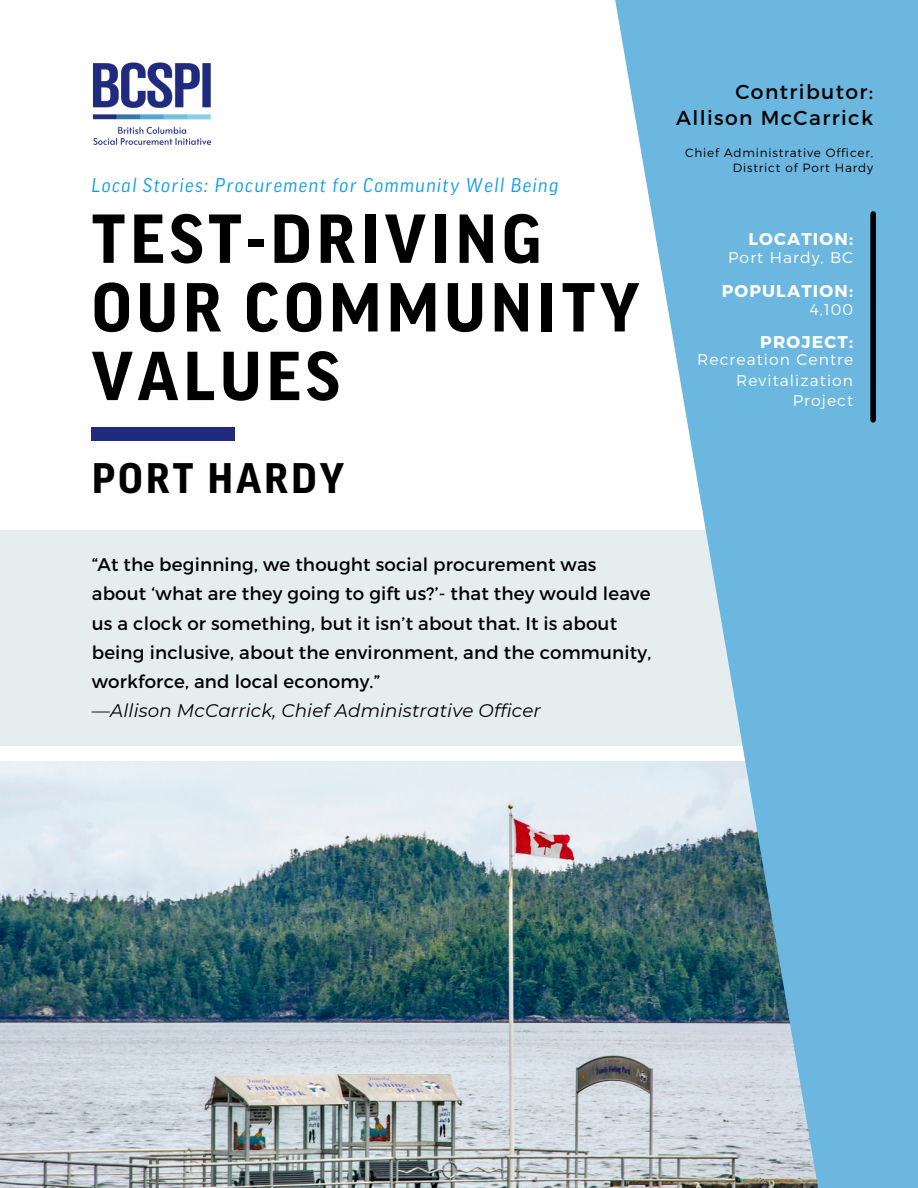
<style>
.page{position:relative;width:918px;height:1188px;background:#fff}
.page>*{position:absolute;margin:0;border:0;box-sizing:border-box;transform-origin:0 0}
.t1{font:700 66.75px/68.7px "Good Pro";letter-spacing:.07em;color:#000}
.t2{font:700 41.25px "Good Pro";letter-spacing:.07em;color:#000}
.t3{font:20.25px/25.8px "Montserrat";letter-spacing:.07em;color:#000;text-align:right}
.t4{font:italic 19.2px "Good Pro";letter-spacing:.07em;color:#139ceb}
.t5{font:18.3px/29.2px "Montserrat";letter-spacing:.01em;color:#000}
.t6{font:700 17.1px "Montserrat";letter-spacing:.07em;color:#fff}
.t7{font:300 15.6px/20.2px "Montserrat";letter-spacing:.07em;color:#fff;text-align:right}
.t8{font:300 12px/15px "Montserrat";letter-spacing:.07em;color:#000;text-align:right}
.s1{font-style:italic}
</style>
<div class="page">
<img style="left:0;top:761px;width:608px;height:426px">
<div style="left:0;top:531px;width:918px;height:215px;background:#e6edef"></div>
<svg style="left:608px;top:0;width:310px;height:1188px;background:#86bcd8"></svg>
<div style="left:92px;top:427px;width:143px;height:13px;background:#202b7f"></div>
<div style="left:870px;top:214px;width:6px;height:206px;background:#000"></div>
<img style="left:92px;top:62px;width:120px;height:83px">
<p class="t4" style="left:92px;top:176px;width:469px">Local Stories: Procurement for Community Well Being</p>
<h1 class="t1" style="left:92px;top:207px;width:549px">TEST-DRIVING<br>OUR COMMUNITY<br>VALUES</h1>
<h2 class="t2" style="left:92px;top:460px;width:254px">PORT HARDY</h2>
<p class="t5" style="left:92px;top:549px;width:561px">“At the beginning, we thought social procurement was about ‘what are they going to gift us?’- that they would leave us a clock or something, but it isn’t about that. It is about being inclusive, about the environment, and the community, workforce, and local economy.”<br>—<span class="s1">Allison McCarrick, Chief Administrative Officer</span></p>
<p class="t3" style="left:676px;top:78px;width:199px">Contributor:<br>Allison McCarrick</p>
<p class="t8" style="left:685px;top:145px;width:189px">Chief Administrative Officer,<br>District of Port Hardy</p>
<p class="t6" style="left:748px;top:227px;width:106px">LOCATION:</p>
<p class="t7" style="left:728px;top:246px;width:127px">Port Hardy, BC</p>
<p class="t6" style="left:722px;top:280px;width:133px">POPULATION:</p>
<p class="t7" style="left:810px;top:299px;width:45px">4,100</p>
<p class="t6" style="left:760px;top:331px;width:94px">PROJECT:</p>
<p class="t7" style="left:697px;top:349px;width:158px">Recreation Centre<br>Revitalization<br>Project</p>
</div>
